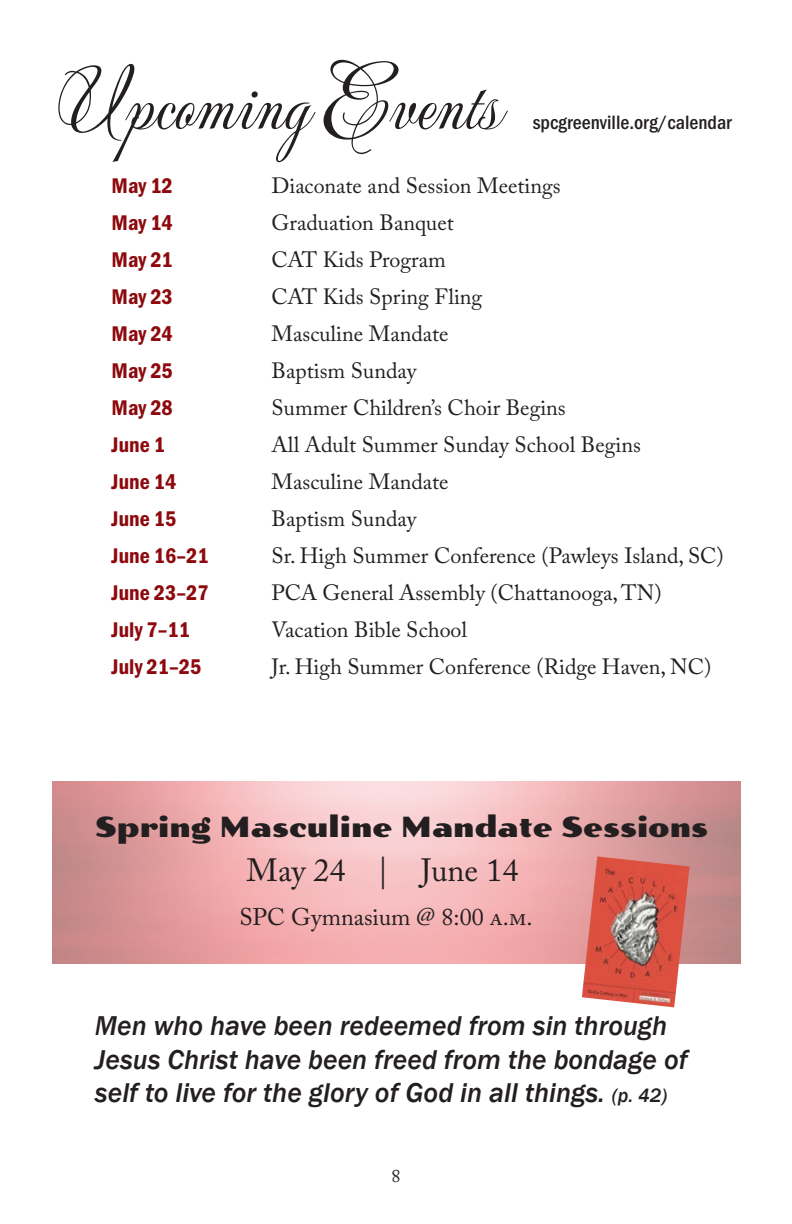
<style>
.page{position:relative;width:792px;height:1224px;background:#fff}
.page>*{position:absolute;margin:0;border:0;box-sizing:border-box;transform-origin:0 0}
.t1{font:84px "Mea Culpa";color:#231f20}
.t2{font:32px "Adobe Caslon Pro";color:#231f20}
.t3{font:italic 500 28px/33.6px "Franklin Gothic";color:#231f20}
.t4{font:28px "Poller One";color:#231f20}
.t5{font:24px "Adobe Caslon Pro";color:#231f20}
.t6{font:22px "Adobe Caslon Pro";color:#231f20}
.t7{font:22px "Franklin Gothic URW Con Dem";color:#8d090d}
.t8{font:500 20px "Franklin Gothic URW Cond";color:#231f20}
.t9{font:18px "Adobe Caslon Pro";color:#231f20}
.s1{font-size:20px}
</style>
<div class="page">
<img style="left:582px;top:856px;width:108px;height:151px">
<p class="t1" style="left:58px;top:51px;width:445px">Upcoming Events</p>
<p class="t8" style="left:533px;top:108px;width:200px">spcgreenville.org/calendar</p>
<p class="t7" style="left:112px;top:171px;width:63px">May 12</p>
<p class="t6" style="left:272px;top:172px;width:291px">Diaconate and Session Meetings</p>
<p class="t7" style="left:112px;top:208px;width:63px">May 14</p>
<p class="t6" style="left:272px;top:209px;width:184px">Graduation Banquet</p>
<p class="t7" style="left:112px;top:245px;width:63px">May 21</p>
<p class="t6" style="left:272px;top:246px;width:176px">CAT Kids Program</p>
<p class="t7" style="left:112px;top:282px;width:63px">May 23</p>
<p class="t6" style="left:272px;top:283px;width:212px">CAT Kids Spring Fling</p>
<p class="t7" style="left:112px;top:319px;width:63px">May 24</p>
<p class="t6" style="left:272px;top:320px;width:179px">Masculine Mandate</p>
<p class="t7" style="left:112px;top:356px;width:63px">May 25</p>
<p class="t6" style="left:272px;top:357px;width:146px">Baptism Sunday</p>
<p class="t7" style="left:112px;top:393px;width:63px">May 28</p>
<p class="t6" style="left:272px;top:394px;width:296px">Summer Children’s Choir Begins</p>
<p class="t7" style="left:112px;top:430px;width:55px">June 1</p>
<p class="t6" style="left:272px;top:431px;width:371px">All Adult Summer Sunday School Begins</p>
<p class="t7" style="left:112px;top:467px;width:66px">June 14</p>
<p class="t6" style="left:272px;top:468px;width:179px">Masculine Mandate</p>
<p class="t7" style="left:112px;top:504px;width:66px">June 15</p>
<p class="t6" style="left:272px;top:505px;width:146px">Baptism Sunday</p>
<p class="t7" style="left:112px;top:541px;width:99px">June 16–21</p>
<p class="t6" style="left:272px;top:542px;width:454px">Sr. High Summer Conference (Pawleys Island, SC)</p>
<p class="t7" style="left:112px;top:578px;width:99px">June 23–27</p>
<p class="t6" style="left:272px;top:579px;width:392px">PCA General Assembly (Chattanooga, TN)</p>
<p class="t7" style="left:112px;top:615px;width:80px">July 7–11</p>
<p class="t6" style="left:272px;top:616px;width:197px">Vacation Bible School</p>
<p class="t7" style="left:112px;top:652px;width:91px">July 21–25</p>
<p class="t6" style="left:272px;top:653px;width:441px">Jr. High Summer Conference (Ridge Haven, NC)</p>
<p class="t4" style="left:95px;top:811px;width:615px">Spring Masculine Mandate Sessions</p>
<p class="t2" style="left:247px;top:852px;width:273px">May 24 | June 14</p>
<p class="t5" style="left:239px;top:903px;width:295px">SPC Gymnasium @ 8:00 a.m.</p>
<p class="t3" style="left:95px;top:1009px;width:594px">Men who have been redeemed from sin through<br>Jesus Christ have been freed from the bondage of self to live for the glory of God in all things. <span class="s1">(p. 42)</span></p>
<p class="t9" style="left:392px;top:1166px;width:10px">8</p>
</div>
